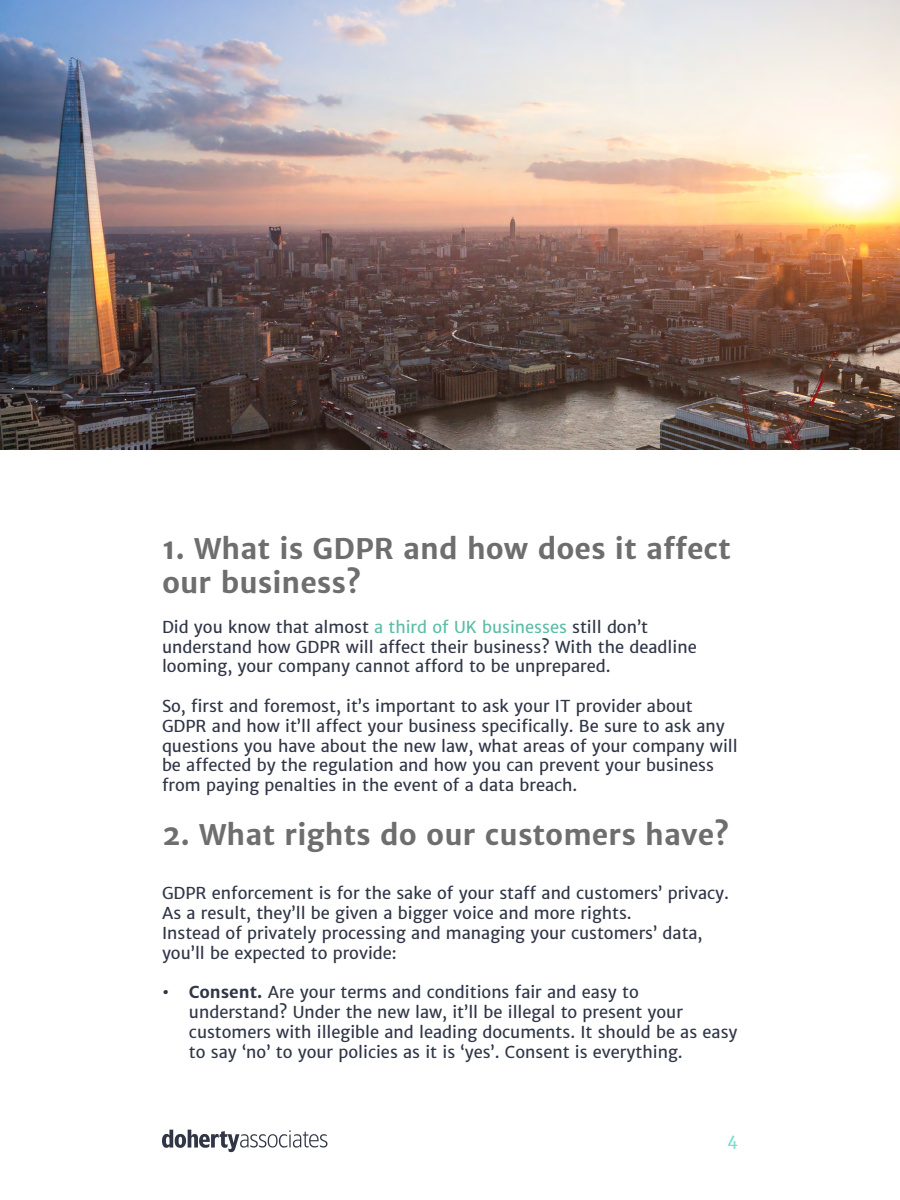
<style>
.page{position:relative;width:900px;height:1200px;background:#fff}
.page>*{position:absolute;margin:0;border:0;box-sizing:border-box;transform-origin:0 0}
.t1{font:700 28.5px/34.2px "Merriweather Sans";color:#6e6e6e}
.t2{font:16.5px/19.8px "Merriweather Sans";color:#303647}
.t3{font:16.5px "Merriweather Sans";color:#7aded1}
.s1{color:#5cbda6}
.s2{font-weight:700}
</style>
<div class="page">
<svg style="left:162px;top:1130px;width:165px;height:22px"></svg>
<img style="left:1px;top:1px;width:898px;height:449px">
<h1 class="t1" style="left:162px;top:531px;width:570px">1. What is GDPR and how does it affect our business?</h1>
<p class="t2" style="left:162px;top:617px;width:536px">Did you know that almost <span class="s1">a third of UK businesses</span> still don’t understand how GDPR will affect their business? With the deadline looming, your company cannot afford to be unprepared.</p>
<p class="t2" style="left:162px;top:696px;width:577px">So, first and foremost, it’s important to ask your IT provider about GDPR and how it’ll affect your business specifically. Be sure to ask any questions you have about the new law, what areas of your company will be affected by the regulation and how you can prevent your business from paying penalties in the event of a data breach.</p>
<h1 class="t1" style="left:162px;top:818px;width:568px">2. What rights do our customers have?</h1>
<p class="t2" style="left:162px;top:883px;width:569px">GDPR enforcement is for the sake of your staff and customers’ privacy.<br>As a result, they’ll be given a bigger voice and more rights.<br>Instead of privately processing and managing your customers’ data, you’ll be expected to provide:</p>
<p class="t2" style="left:189px;top:982px;width:550px;text-indent:-27px"><span class="s2">• Consent.</span> Are your terms and conditions fair and easy to understand? Under the new law, it’ll be illegal to present your customers with illegible and leading documents. It should be as easy to say ‘no’ to your policies as it is ‘yes’. Consent is everything.</p>
<p class="t3" style="left:727px;top:1129px;width:12px">4</p>
</div>
